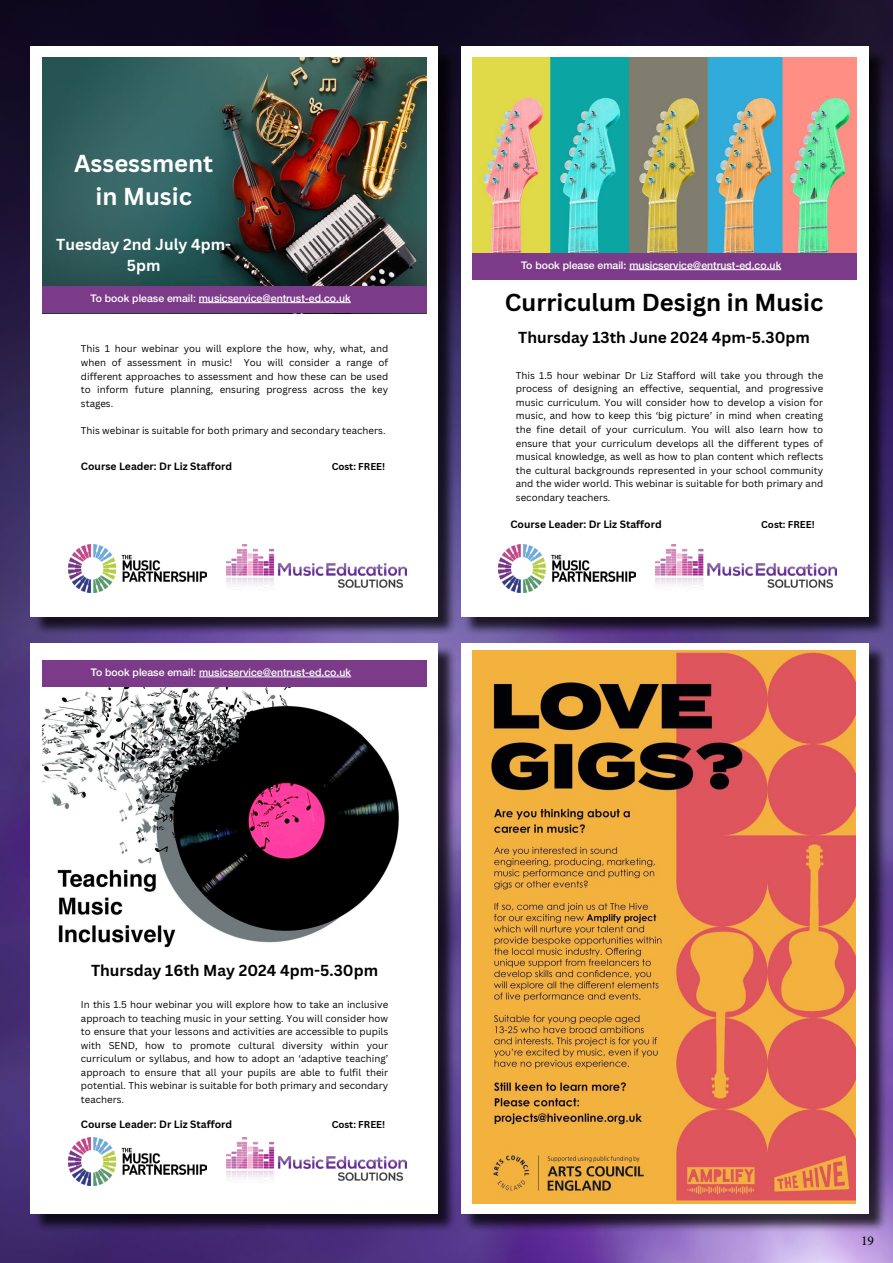
<style>
.page{position:relative;width:893px;height:1263px;background:#fff}
.page>*{position:absolute;margin:0;border:0;box-sizing:border-box;transform-origin:0 0}
.t1{font:700 23.85px "Canva Sans";color:#000}
.t2{font:700 23.85px/33.5px "Canva Sans";color:#fff;text-align:center}
.t3{font:700 15.45px "Canva Sans";color:#000}
.t4{font:700 15.45px/21.3px "Canva Sans";color:#fff;text-align:center}
.t5{font:13.5px "Minion Pro";color:#000}
.t6{font:500 10.5px "Helvetica Neue LT Std";color:#fff}
.t7{font:700 10.35px "Canva Sans";color:#000}
.t8{font:9.6px/13.5px "Canva Sans";color:#000;text-align:justify}
.t9{font:700 9.6px "Canva Sans";color:#000}
</style>
<div class="page">
<img style="left:0;top:0;width:893px;height:1263px">
<div style="left:33px;top:49px;width:424px;height:586px;background:#000;opacity:.75"></div>
<div style="left:31px;top:46px;width:407px;height:571px;background:#fff"></div>
<div style="left:463px;top:49px;width:424px;height:586px;background:#000;opacity:.75"></div>
<div style="left:461px;top:46px;width:407px;height:571px;background:#fff"></div>
<div style="left:33px;top:646px;width:424px;height:586px;background:#000;opacity:.75"></div>
<div style="left:31px;top:643px;width:407px;height:570px;background:#fff"></div>
<div style="left:463px;top:646px;width:424px;height:586px;background:#000;opacity:.75"></div>
<div style="left:461px;top:643px;width:407px;height:570px;background:#fff"></div>
<img style="left:69px;top:544px;width:137px;height:48px">
<img style="left:226px;top:544px;width:181px;height:44px">
<img style="left:43px;top:57px;width:384px;height:256px">
<img style="left:498px;top:544px;width:138px;height:48px">
<img style="left:656px;top:544px;width:180px;height:44px">
<img style="left:472px;top:57px;width:384px;height:216px">
<img style="left:69px;top:1137px;width:137px;height:48px">
<img style="left:226px;top:1137px;width:181px;height:44px">
<img style="left:43px;top:687px;width:356px;height:261px">
<img style="left:472px;top:651px;width:384px;height:552px">
<div style="left:42px;top:286px;width:384px;height:27px;background:#7c3b89"></div>
<hr style="left:199px;top:302px;width:152px;height:1px;background:#fff">
<div style="left:473px;top:253px;width:384px;height:27px;background:#7c3b89"></div>
<hr style="left:629px;top:269px;width:152px;height:1px;background:#fff">
<div style="left:43px;top:660px;width:384px;height:27px;background:#7c3b89"></div>
<hr style="left:199px;top:677px;width:152px;height:1px;background:#fff">
<h1 class="t2" style="left:74px;top:147px;width:141px">Assessment in Music</h1>
<h2 class="t4" style="left:56px;top:234px;width:176px">Tuesday 2nd July 4pm-<br>5pm</h2>
<p class="t6" style="left:91px;top:292px;width:262px">To book please email: musicservice@entrust-ed.co.uk</p>
<p class="t8" style="left:81px;top:342px;width:309px">This 1 hour webinar you will explore the how, why, what, and when of assessment in music! You will consider a range of different approaches to assessment and how these can be used to inform future planning, ensuring progress across the key stages.</p>
<p class="t8" style="left:81px;top:423px;width:306px">This webinar is suitable for both primary and secondary teachers.</p>
<p class="t7" style="left:81px;top:460px;width:153px">Course Leader: Dr Liz Stafford</p>
<p class="t9" style="left:332px;top:461px;width:55px">Cost: FREE!</p>
<p class="t6" style="left:91px;top:666px;width:262px">To book please email: musicservice@entrust-ed.co.uk</p>
<h2 class="t3" style="left:91px;top:961px;width:289px">Thursday 16th May 2024 4pm-5.30pm</h2>
<p class="t8" style="left:81px;top:998px;width:309px">In this 1.5 hour webinar you will explore how to take an inclusive approach to teaching music in your setting. You will consider how to ensure that your lessons and activities are accessible to pupils with SEND, how to promote cultural diversity within your curriculum or syllabus, and how to adopt an ‘adaptive teaching’ approach to ensure that all your pupils are able to fulfil their potential. This webinar is suitable for both primary and secondary teachers.</p>
<p class="t7" style="left:81px;top:1118px;width:153px">Course Leader: Dr Liz Stafford</p>
<p class="t9" style="left:332px;top:1119px;width:55px">Cost: FREE!</p>
<p class="t6" style="left:521px;top:259px;width:262px">To book please email: musicservice@entrust-ed.co.uk</p>
<h1 class="t1" style="left:505px;top:288px;width:320px">Curriculum Design in Music</h1>
<h2 class="t3" style="left:518px;top:329px;width:293px">Thursday 13th June 2024 4pm-5.30pm</h2>
<p class="t8" style="left:516px;top:369px;width:309px">This 1.5 hour webinar Dr Liz Stafford will take you through the process of designing an effective, sequential, and progressive music curriculum. You will consider how to develop a vision for music, and how to keep this ‘big picture’ in mind when creating the fine detail of your curriculum. You will also learn how to ensure that your curriculum develops all the different types of musical knowledge, as well as how to plan content which reflects the cultural backgrounds represented in your school community and the wider world. This webinar is suitable for both primary and secondary teachers.</p>
<p class="t7" style="left:510px;top:518px;width:153px">Course Leader: Dr Liz Stafford</p>
<p class="t9" style="left:761px;top:518px;width:55px">Cost: FREE!</p>
<h3 class="t5" style="left:861px;top:1232px;width:14px">19</h3>
</div>
